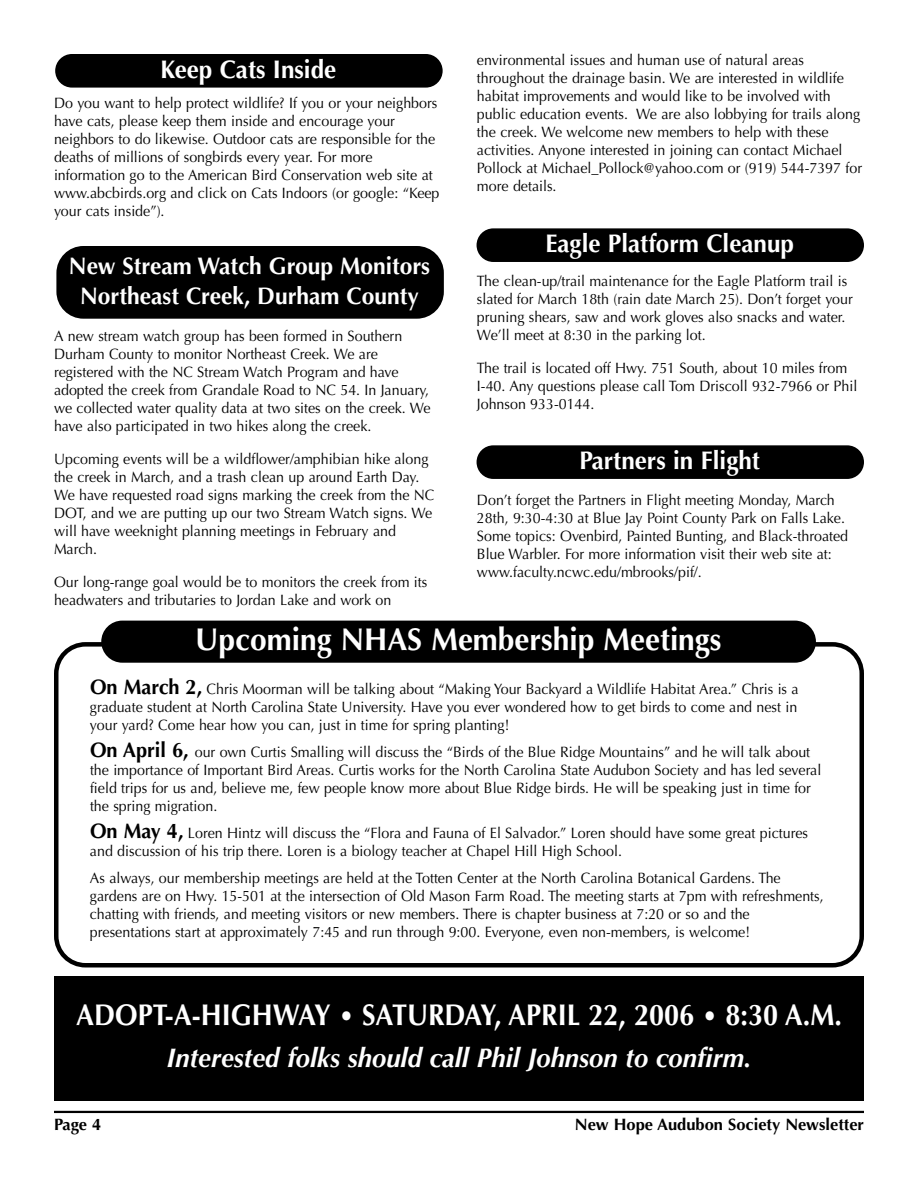
<style>
.page{position:relative;width:918px;height:1188px;background:#fff}
.page>*{position:absolute;margin:0;border:0;box-sizing:border-box;transform-origin:0 0}
.t1{font:700 31.5px "Optima";color:#fff;scale:.95 1}
.t2{font:700 30px "Optima";color:#fff;scale:.9 1}
.t3{font:italic 700 27px "Optima";color:#fff;scale:.95 1}
.t4{font:700 25.5px "Optima";color:#fff;scale:.95 1}
.t5{font:700 24px/30px "Optima";color:#fff;text-align:center;scale:.95 1}
.t6{font:700 16.5px "Optima";color:#000}
.t7{font:15px/18px "Optima";color:#000;scale:.95 1}
.s1{font-weight:700;font-size:21px}
.s2{font-size:27px}
</style>
<div class="page">
<hr style="left:54px;top:1111px;width:810px;height:2px;background:#000">
<svg style="left:54px;top:642px;width:810px;height:326px"></svg>
<div style="left:101px;top:621px;width:715px;height:42px;background:#000;border-radius:21px"></div>
<div style="left:55px;top:54px;width:388px;height:34px;background:#000;border-radius:17px"></div>
<div style="left:56px;top:246px;width:388px;height:73px;background:#000;border-radius:27px"></div>
<div style="left:54px;top:976px;width:810px;height:125px;background:#000"></div>
<div style="left:477px;top:228px;width:387px;height:34px;background:#000;border-radius:17px"></div>
<div style="left:477px;top:445px;width:387px;height:34px;background:#000;border-radius:17px"></div>
<h3 class="t4" style="left:160px;top:59px;width:187px">Keep Cats Inside</h3>
<p class="t7" style="left:54px;top:95px;width:407px">Do you want to help protect wildlife? If you or your neighbors have cats, please keep them inside and encourage your neighbors to do likewise. Outdoor cats are responsible for the deaths of millions of songbirds every year. For more information go to the American Bird Conservation web site at www.abcbirds.org and click on Cats Indoors (or google: “Keep your cats inside”).</p>
<h3 class="t5" style="left:69px;top:253px;width:382px">New Stream Watch Group Monitors<br>Northeast Creek, Durham County</h3>
<p class="t7" style="left:54px;top:328px;width:398px">A new stream watch group has been formed in Southern Durham County to monitor Northeast Creek. We are registered with the NC Stream Watch Program and have adopted the creek from Grandale Road to NC 54. In January, we collected water quality data at two sites on the creek. We have also participated in two hikes along the creek.</p>
<p class="t7" style="left:54px;top:451px;width:402px">Upcoming events will be a wildflower/amphibian hike along the creek in March, and a trash clean up around Earth Day.<br>We have requested road signs marking the creek from the NC DOT, and we are putting up our two Stream Watch signs. We will have weeknight planning meetings in February and March.</p>
<p class="t7" style="left:54px;top:574px;width:395px">Our long-range goal would be to monitors the creek from its headwaters and tributaries to Jordan Lake and work on</p>
<p class="t7" style="left:477px;top:53px;width:407px">environmental issues and human use of natural areas throughout the drainage basin. We are interested in wildlife habitat improvements and would like to be involved with public education events. We are also lobbying for trails along the creek. We welcome new members to help with these activities. Anyone interested in joining can contact Michael Pollock at Michael_Pollock@yahoo.com or (919) 544-7397 for more details.</p>
<h3 class="t4" style="left:545px;top:233px;width:263px">Eagle Platform Cleanup</h3>
<p class="t7" style="left:477px;top:273px;width:397px">The clean-up/trail maintenance for the Eagle Platform trail is slated for March 18th (rain date March 25). Don’t forget your pruning shears, saw and work gloves also snacks and water.<br>We’ll meet at 8:30 in the parking lot.</p>
<p class="t7" style="left:477px;top:360px;width:402px">The trail is located off Hwy. 751 South, about 10 miles from<br>I-40. Any questions please call Tom Driscoll 932-7966 or Phil<br>Johnson 933-0144.</p>
<h3 class="t4" style="left:579px;top:450px;width:192px">Partners in Flight</h3>
<p class="t7" style="left:477px;top:492px;width:392px">Don’t forget the Partners in Flight meeting Monday, March 28th, 9:30-4:30 at Blue Jay Point County Park on Falls Lake.<br>Some topics: Ovenbird, Painted Bunting, and Black-throated Blue Warbler. For more information visit their web site at: www.faculty.ncwc.edu/mbrooks/pif/.</p>
<h1 class="t1" style="left:195px;top:626px;width:555px">Upcoming NHAS Membership Meetings</h1>
<p class="t7" style="left:90px;top:682px;width:747px;text-align:justify"><span class="s1">On March 2,</span> Chris Moorman will be talking about “Making Your Backyard a Wildlife Habitat Area.” Chris is a graduate student at North Carolina State University. Have you ever wondered how to get birds to come and nest in your yard? Come hear how you can, just in time for spring planting!</p>
<p class="t7" style="left:90px;top:745px;width:771px"><span class="s1">On April 6,</span> our own Curtis Smalling will discuss the “Birds of the Blue Ridge Mountains” and he will talk about the importance of Important Bird Areas. Curtis works for the North Carolina State Audubon Society and has led several field trips for us and, believe me, few people know more about Blue Ridge birds. He will be speaking just in time for the spring migration.</p>
<p class="t7" style="left:90px;top:826px;width:757px"><span class="s1">On May 4,</span> Loren Hintz will discuss the “Flora and Fauna of El Salvador.” Loren should have some great pictures and discussion of his trip there. Loren is a biology teacher at Chapel Hill High School.</p>
<p class="t7" style="left:90px;top:871px;width:774px">As always, our membership meetings are held at the Totten Center at the North Carolina Botanical Gardens. The gardens are on Hwy. 15-501 at the intersection of Old Mason Farm Road. The meeting starts at 7pm with refreshments, chatting with friends, and meeting visitors or new members. There is chapter business at 7:20 or so and the presentations start at approximately 7:45 and run through 9:00. Everyone, even non-members, is welcome!</p>
<h2 class="t2" style="left:76px;top:1003px;width:852px">ADOPT-A-HIGHWAY <span class="s2">•</span> SATURDAY, APRIL 22, 2006 <span class="s2">•</span> 8:30 A.M.</h2>
<h3 class="t3" style="left:167px;top:1047px;width:616px">Interested folks should call Phil Johnson to confirm.</h3>
<p class="t6" style="left:54px;top:1117px;width:49px">Page 4</p>
<p class="t6" style="left:575px;top:1117px;width:291px">New Hope Audubon Society Newsletter</p>
</div>
